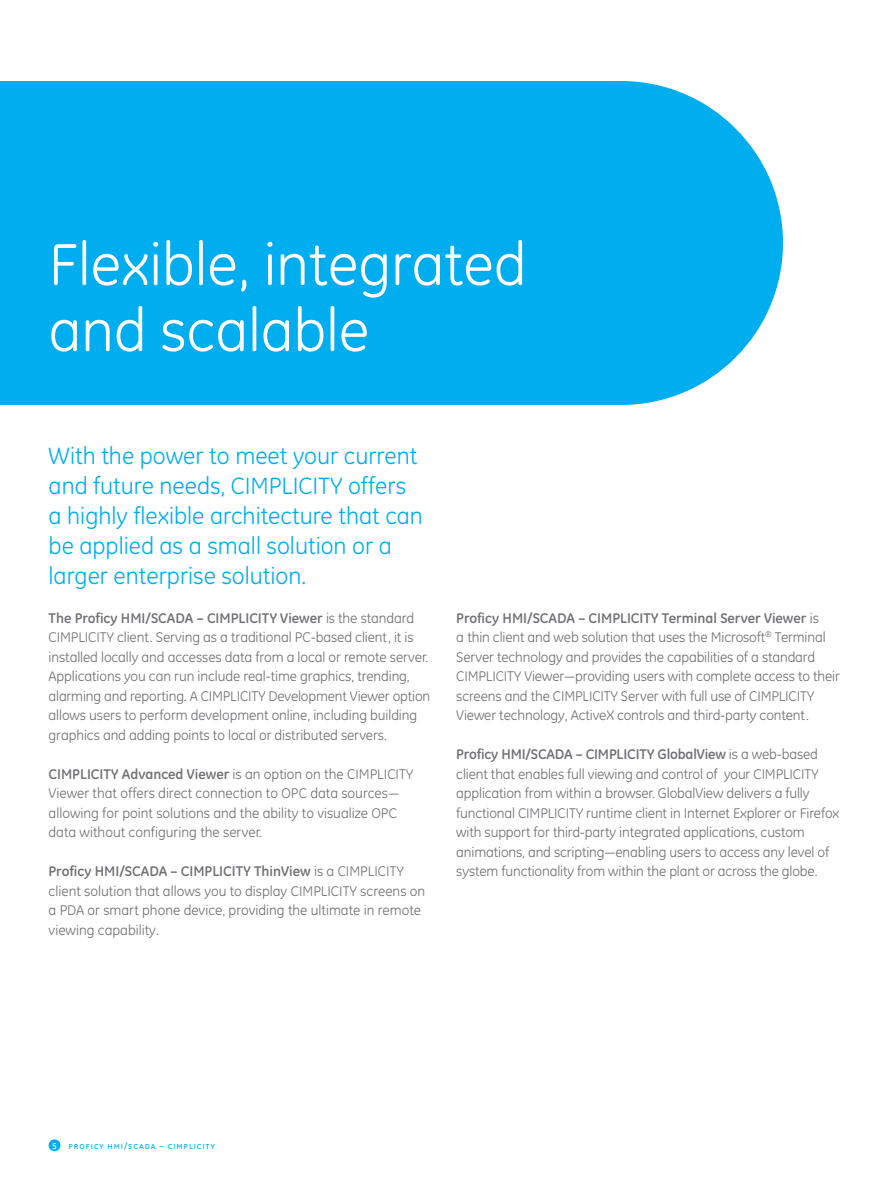
<style>
.page{position:relative;width:891px;height:1188px;background:#fff}
.page>*{position:absolute;margin:0;border:0;box-sizing:border-box;transform-origin:0 0}
.t1{font:60px/66px "GE Inspira";color:#fff}
.t2{font:24px/30px "GE Inspira";color:#00aeef}
.t3{font:14.25px/19.5px "GE Inspira";letter-spacing:-.01em;color:#717074}
.t4{font:9px "GE Inspira Medium SC";letter-spacing:.1em;color:#00aeef}
.t5{font:9px "GE Inspira Medium SC";color:#fff}
.s1{font-weight:700}
</style>
<div class="page">
<div style="left:49px;top:1139px;width:11px;height:12px;background:#00aeef;border-radius:50%"></div>
<div style="left:0;top:81px;width:783px;height:324px;background:#00aeef"></div>
<h1 class="t1" style="left:49px;top:231px;width:479px">Flexible, integrated and scalable</h1>
<h2 class="t2" style="left:49px;top:441px;width:376px">With the power to meet your current and future needs, CIMPLICITY offers a highly flexible architecture that can be applied as a small solution or a larger enterprise solution.</h2>
<p class="t3" style="left:49px;top:608px;width:383px"><span class="s1">The Proficy HMI/SCADA – CIMPLICITY Viewer</span> is the standard CIMPLICITY client. Serving as a traditional PC-based client, it is installed locally and accesses data from a local or remote server.<br>Applications you can run include real-time graphics, trending, alarming and reporting. A CIMPLICITY Development Viewer option allows users to perform development online, including building graphics and adding points to local or distributed servers.</p>
<p class="t3" style="left:49px;top:764px;width:366px"><span class="s1">CIMPLICITY Advanced Viewer</span> is an option on the CIMPLICITY Viewer that offers direct connection to OPC data sources— allowing for point solutions and the ability to visualize OPC data without configuring the server.</p>
<p class="t3" style="left:49px;top:862px;width:378px"><span class="s1">Proficy HMI/SCADA – CIMPLICITY ThinView</span> is a CIMPLICITY client solution that allows you to display CIMPLICITY screens on a PDA or smart phone device, providing the ultimate in remote viewing capability.</p>
<p class="t3" style="left:456px;top:608px;width:385px"><span class="s1">Proficy HMI/SCADA – CIMPLICITY Terminal Server Viewer</span> is<br>a thin client and web solution that uses the Microsoft<sup>®</sup> Terminal Server technology and provides the capabilities of a standard CIMPLICITY Viewer—providing users with complete access to their screens and the CIMPLICITY Server with full use of CIMPLICITY Viewer technology, ActiveX controls and third-party content.</p>
<p class="t3" style="left:456px;top:744px;width:384px"><span class="s1">Proficy HMI/SCADA – CIMPLICITY GlobalView</span> is a web-based client that enables full viewing and control of your CIMPLICITY application from within a browser. GlobalView delivers a fully functional CIMPLICITY runtime client in Internet Explorer or Firefox with support for third-party integrated applications, custom animations, and scripting—enabling users to access any level of system functionality from within the plant or across the globe.</p>
<p class="t5" style="left:52px;top:1140px;width:6px">5</p>
<p class="t4" style="left:68px;top:1141px;width:148px">proficy hmi/scada – cimplicity</p>
</div>
